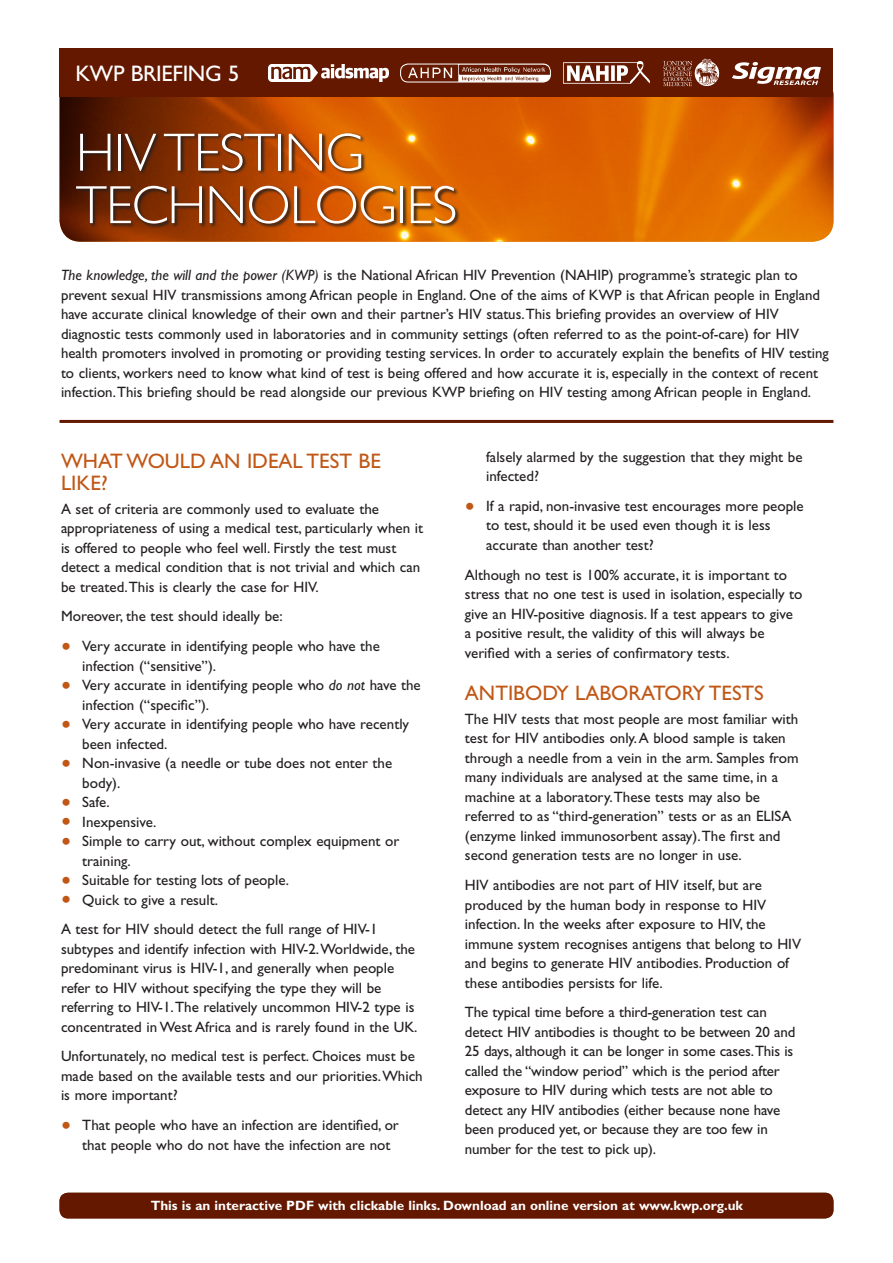
<style>
.page{position:relative;width:893px;height:1263px;background:#fff}
.page>*{position:absolute;margin:0;border:0;box-sizing:border-box;transform-origin:0 0}
.a1_main_head{font:300 54px/52.5px "Gill Sans";letter-spacing:-.015em;color:#fff}
.a4_strapline{font:22.5px "Gill Sans";letter-spacing:-.015em;color:#fff}
._3_subhead{font:21px/21.8px "Gill Sans";color:#c15716}
._1_body{font:15px/19.5px "Gill Sans";color:#231f20}
._2a_bullet_closer{font:15px/19.5px "Gill Sans";color:#231f20}
._2_body_bullet{font:15px/19.5px "Gill Sans";color:#231f20}
.a2_footer{font:700 13.5px "Gill Sans";color:#fff}
.a2_footer-2{font:13.5px "Gill Sans";color:#fff}
.s1{font-style:italic}
.s2{font-size:28.5px;color:#c15716}
</style>
<div class="page">
<img style="left:60px;top:97px;width:773px;height:145px">
<div style="left:60px;top:49px;width:773px;height:48px;background:#641800"></div>
<hr style="left:60px;top:420px;width:773px;height:3px;background:#641800">
<div style="left:60px;top:1193px;width:773px;height:25px;background:#641800;border-radius:9px"></div>
<img style="left:733px;top:63px;width:87px;height:21px">
<img style="left:563px;top:62px;width:86px;height:22px">
<img style="left:269px;top:65px;width:120px;height:17px">
<img style="left:663px;top:58px;width:57px;height:29px">
<img style="left:401px;top:64px;width:149px;height:18px">
<div style="left:400px;top:64px;width:151px;height:18px;border:1px solid #fff;border-radius:7px"></div>
<svg style="left:75px;top:133px;width:385px;height:96px;background:#9b4204"></svg>
<p class="a4_strapline" style="left:75px;top:61px;width:165px">KWP BRIEFING 5</p>
<p class="a1_main_head" style="left:76px;top:126px;width:383px">HIV TESTING<br>TECHNOLOGIES</p>
<p class="_1_body" style="left:61px;top:265px;width:769px"><span class="s1">The knowledge, the will and the power (KWP)</span> is the National African HIV Prevention (NAHIP) programme’s strategic plan to prevent sexual HIV transmissions among African people in England. One of the aims of KWP is that African people in England have accurate clinical knowledge of their own and their partner’s HIV status. This briefing provides an overview of HIV diagnostic tests commonly used in laboratories and in community settings (often referred to as the point-of-care) for HIV health promoters involved in promoting or providing testing services. In order to accurately explain the benefits of HIV testing to clients, workers need to know what kind of test is being offered and how accurate it is, especially in the context of recent infection. This briefing should be read alongside our previous KWP briefing on HIV testing among African people in England.</p>
<p class="_3_subhead" style="left:61px;top:450px;width:321px">WHAT WOULD AN IDEAL TEST BE<br>LIKE?</p>
<p class="_1_body" style="left:61px;top:499px;width:364px">A set of criteria are commonly used to evaluate the appropriateness of using a medical test, particularly when it is offered to people who feel well. Firstly the test must detect a medical condition that is not trivial and which can be treated. This is clearly the case for HIV.</p>
<p class="_1_body" style="left:61px;top:606px;width:223px">Moreover, the test should ideally be:</p>
<p class="_2a_bullet_closer" style="left:82px;top:636px;width:299px;text-indent:-21px"><span class="s2">•</span> Very accurate in identifying people who have the infection (“sensitive”).</p>
<p class="_2a_bullet_closer" style="left:82px;top:675px;width:340px;text-indent:-21px"><span class="s2">•</span> Very accurate in identifying people who <span class="s1">do not</span> have the infection (“specific”).</p>
<p class="_2a_bullet_closer" style="left:82px;top:714px;width:328px;text-indent:-21px"><span class="s2">•</span> Very accurate in identifying people who have recently been infected.</p>
<p class="_2a_bullet_closer" style="left:82px;top:753px;width:311px;text-indent:-21px"><span class="s2">•</span> Non-invasive (a needle or tube does not enter the body).</p>
<p class="_2a_bullet_closer" style="left:61px;top:792px;width:50px"><span class="s2">•</span> Safe.</p>
<p class="_2a_bullet_closer" style="left:61px;top:812px;width:97px"><span class="s2">•</span> Inexpensive.</p>
<p class="_2a_bullet_closer" style="left:82px;top:831px;width:319px;text-indent:-21px"><span class="s2">•</span> Simple to carry out, without complex equipment or training.</p>
<p class="_2a_bullet_closer" style="left:61px;top:870px;width:230px"><span class="s2">•</span> Suitable for testing lots of people.</p>
<p class="_2_body_bullet" style="left:61px;top:890px;width:158px"><span class="s2">•</span> Quick to give a result.</p>
<p class="_1_body" style="left:61px;top:919px;width:358px">A test for HIV should detect the full range of HIV-1 subtypes and identify infection with HIV-2. Worldwide, the predominant virus is HIV-1, and generally when people refer to HIV without specifying the type they will be referring to HIV-1. The relatively uncommon HIV-2 type is concentrated in West Africa and is rarely found in the UK.</p>
<p class="_1_body" style="left:61px;top:1046px;width:363px">Unfortunately, no medical test is perfect. Choices must be made based on the available tests and our priorities. Which is more important?</p>
<p class="_2_body_bullet" style="left:82px;top:1115px;width:318px;text-indent:-21px"><span class="s2">•</span> That people who have an infection are identified, or that people who do not have the infection are not</p>
<p class="_2_body_bullet" style="left:486px;top:447px;width:318px">falsely alarmed by the suggestion that they might be infected?</p>
<p class="_2_body_bullet" style="left:486px;top:496px;width:319px;text-indent:-21px"><span class="s2">•</span> If a rapid, non-invasive test encourages more people to test, should it be used even though it is less accurate than another test?</p>
<p class="_1_body" style="left:465px;top:565px;width:339px">Although no test is 100% accurate, it is important to stress that no one test is used in isolation, especially to give an HIV-positive diagnosis. If a test appears to give a positive result, the validity of this will always be verified with a series of confirmatory tests.</p>
<p class="_3_subhead" style="left:465px;top:682px;width:300px">ANTIBODY LABORATORY TESTS</p>
<p class="_1_body" style="left:465px;top:709px;width:335px">The HIV tests that most people are most familiar with test for HIV antibodies only. A blood sample is taken through a needle from a vein in the arm. Samples from many individuals are analysed at the same time, in a machine at a laboratory. These tests may also be referred to as “third-generation” tests or as an ELISA (enzyme linked immunosorbent assay). The first and second generation tests are no longer in use.</p>
<p class="_1_body" style="left:465px;top:875px;width:338px">HIV antibodies are not part of HIV itself, but are produced by the human body in response to HIV infection. In the weeks after exposure to HIV, the immune system recognises antigens that belong to HIV and begins to generate HIV antibodies. Production of these antibodies persists for life.</p>
<p class="_1_body" style="left:465px;top:1002px;width:332px">The typical time before a third-generation test can detect HIV antibodies is thought to be between 20 and 25 days, although it can be longer in some cases. This is called the “window period” which is the period after exposure to HIV during which tests are not able to detect any HIV antibodies (either because none have been produced yet, or because they are too few in number for the test to pick up).</p>
<p class="a2_footer" style="left:151px;top:1197px;width:594px">This is an interactive PDF with clickable links. Download an online version at www.kwp.org.uk</p>
<p class="a2_footer-2" style="left:72px;top:1198px;width:181px">HIV TESTING ECHNOLOGIES</p>
</div>
